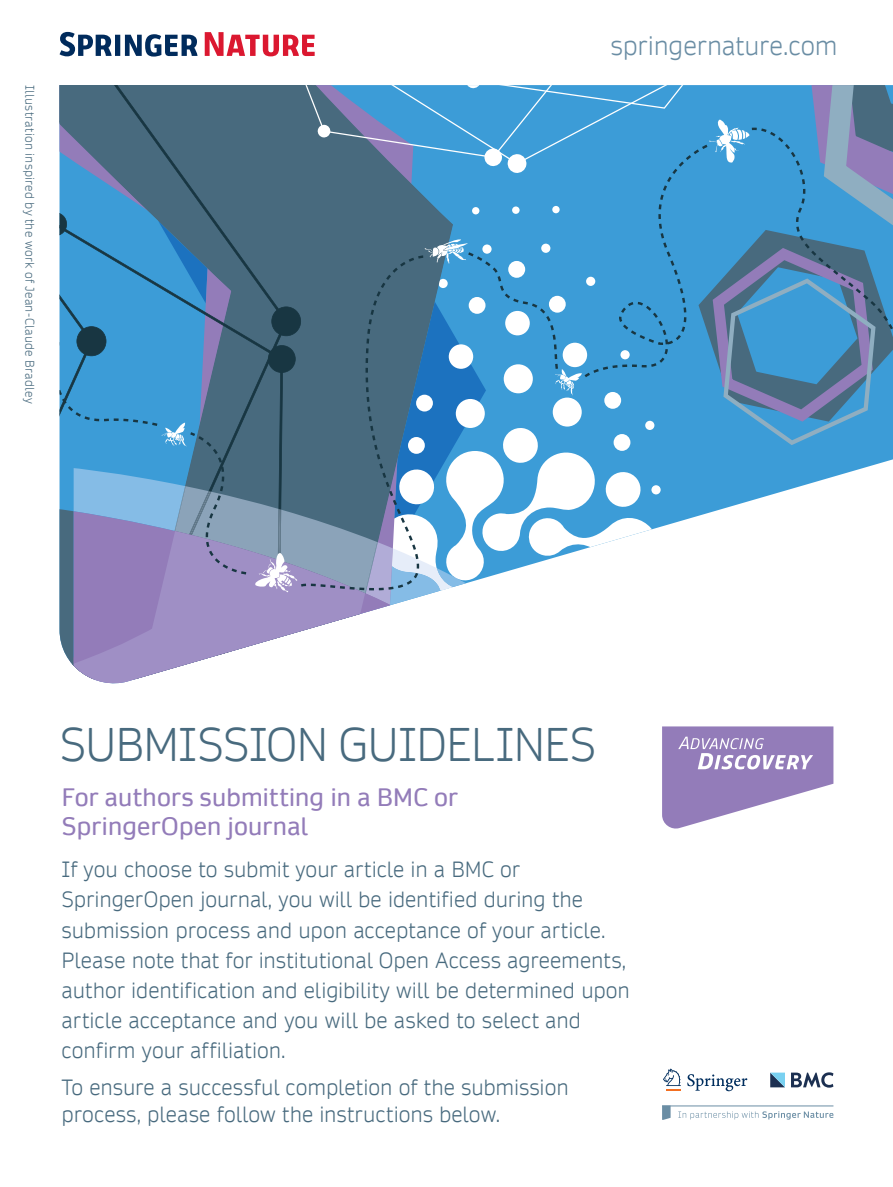
<style>
.page{position:relative;width:893px;height:1187px;background:#fff}
.page>*{position:absolute;margin:0;border:0;box-sizing:border-box;transform-origin:0 0}
.t1{font:300 45px "Daytona Pro";letter-spacing:-.02em;color:#486a7e}
.t2{font:300 25.5px "Daytona Pro";letter-spacing:-.005em;color:#6a8da4}
.t3{font:24px/28.5px "Daytona Pro";letter-spacing:-.005em;color:#937cb9}
.t4{font:300 21px/30px "Daytona Pro";color:#486a7e}
.t5{font:300 12px "Daytona Pro";letter-spacing:.02em;color:#486a7e}
</style>
<div class="page">
<svg style="left:60px;top:32px;width:138px;height:25px"></svg>
<svg style="left:205px;top:32px;width:110px;height:24px"></svg>
<svg style="left:678px;top:1111px;width:155px;height:8px"></svg>
<hr style="left:662px;top:1105px;width:171px;height:1px;background:#6a8da4">
<svg style="left:662px;top:1105px;width:9px;height:14px"></svg>
<svg style="left:770px;top:1072px;width:63px;height:15px"></svg>
<svg style="left:663px;top:1068px;width:84px;height:23px"></svg>
<svg style="left:60px;top:85px;width:833px;height:599px"></svg>
<svg style="left:662px;top:726px;width:171px;height:103px"></svg>
<p class="t5" style="left:38px;top:85px;width:319px;rotate:90deg">Illustration inspired by the work of Jean-Claude Bradley</p>
<p class="t2" style="left:610px;top:30px;width:229px">springernature.com</p>
<h1 class="t1" style="left:60px;top:715px;width:538px">SUBMISSION GUIDELINES</h1>
<p class="t3" style="left:62px;top:782px;width:398px">For authors submitting in a BMC or<br>SpringerOpen journal</p>
<p class="t4" style="left:62px;top:854px;width:570px">If you choose to submit your article in a BMC or SpringerOpen journal, you will be identified during the submission process and upon acceptance of your article.<br>Please note that for institutional Open Access agreements, author identification and eligibility will be determined upon article acceptance and you will be asked to select and confirm your affiliation.</p>
<p class="t4" style="left:62px;top:1073px;width:509px;line-height:27px">To ensure a successful completion of the submission process, please follow the instructions below.</p>
</div>
